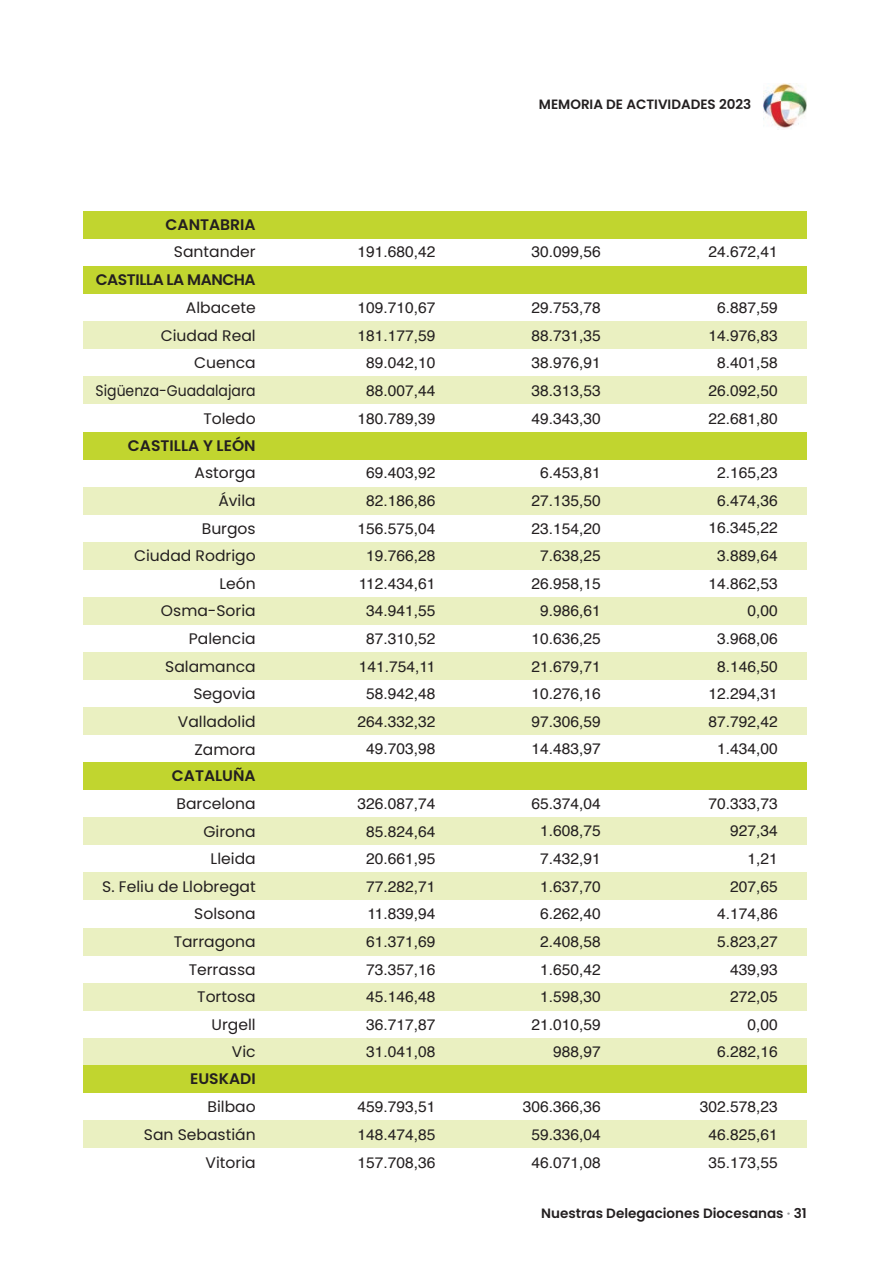
<style>
.page{position:relative;width:889px;height:1264px;background:#fff}
.page>*{position:absolute;margin:0;border:0;box-sizing:border-box;transform-origin:0 0}
.t1{font:15.3px/27.6px "Helvetica";color:#231f20;text-align:center}
.t2{font:15.3px/27.6px "Poppins";color:#231f20;text-align:right}
.t3{font:600 15.3px "Poppins";color:#231f20}
.t4{font:600 15.3px "Poppins";letter-spacing:-.03em;color:#231f20}
.t5{font:600 13.5px "Poppins";color:#231f20}
.s1{color:#939598}
</style>
<div class="page">
<img style="left:763px;top:83px;width:43px;height:47px">
<div style="left:83px;top:376px;width:723px;height:28px;background:#eaf0c1"></div>
<div style="left:83px;top:211px;width:723px;height:27px;background:#c1d52f"></div>
<div style="left:83px;top:266px;width:723px;height:28px;background:#c1d52f"></div>
<div style="left:83px;top:321px;width:723px;height:28px;background:#eaf0c1"></div>
<div style="left:83px;top:432px;width:723px;height:27px;background:#c1d52f"></div>
<div style="left:83px;top:487px;width:723px;height:27px;background:#eaf0c1"></div>
<div style="left:83px;top:542px;width:723px;height:28px;background:#eaf0c1"></div>
<div style="left:83px;top:597px;width:723px;height:28px;background:#eaf0c1"></div>
<div style="left:83px;top:652px;width:723px;height:28px;background:#eaf0c1"></div>
<div style="left:83px;top:707px;width:723px;height:28px;background:#eaf0c1"></div>
<div style="left:83px;top:762px;width:723px;height:28px;background:#c1d52f"></div>
<div style="left:83px;top:817px;width:723px;height:28px;background:#eaf0c1"></div>
<div style="left:83px;top:873px;width:723px;height:27px;background:#eaf0c1"></div>
<div style="left:83px;top:928px;width:723px;height:27px;background:#eaf0c1"></div>
<div style="left:83px;top:983px;width:723px;height:27px;background:#eaf0c1"></div>
<div style="left:83px;top:1038px;width:723px;height:28px;background:#eaf0c1"></div>
<div style="left:83px;top:1065px;width:723px;height:28px;background:#c1d52f"></div>
<div style="left:83px;top:1120px;width:723px;height:28px;background:#eaf0c1"></div>
<p class="t5" style="left:538px;top:96px;width:214px">MEMORIA DE ACTIVIDADES 2023</p>
<p class="t3" style="left:165px;top:215px;width:92px">CANTABRIA</p>
<p class="t2" style="left:174px;top:238px;width:83px">Santander</p>
<p class="t1" style="left:357px;top:239px;width:79px">191.680,42</p>
<p class="t1" style="left:531px;top:239px;width:71px">30.099,56</p>
<p class="t1" style="left:708px;top:239px;width:71px">24.672,41</p>
<p class="t4" style="left:96px;top:271px;width:161px">CASTILLA LA MANCHA</p>
<p class="t2" style="left:95px;top:294px;width:162px">Albacete<br>Ciudad Real<br>Cuenca<br>Sigüenza-Guadalajara<br>Toledo</p>
<p class="t1" style="left:357px;top:294px;width:79px">109.710,67<br>181.177,59<br>89.042,10<br>88.007,44<br>180.789,39</p>
<p class="t1" style="left:531px;top:294px;width:71px;text-align:justify">29.753,78<br>88.731,35<br>38.976,91<br>38.313,53<br>49.343,30</p>
<p class="t1" style="left:708px;top:294px;width:71px">6.887,59<br>14.976,83<br>8.401,58<br>26.092,50<br>22.681,80</p>
<p class="t3" style="left:128px;top:437px;width:129px">CASTILLA Y LEÓN</p>
<p class="t2" style="left:134px;top:459px;width:123px">Astorga<br>Ávila<br>Burgos<br>Ciudad Rodrigo<br>León<br>Osma-Soria<br>Palencia<br>Salamanca<br>Segovia<br>Valladolid<br>Zamora</p>
<p class="t1" style="left:357px;top:460px;width:79px">69.403,92<br>82.186,86<br>156.575,04<br>19.766,28<br>112.434,61<br>34.941,55<br>87.310,52<br>141.754,11<br>58.942,48<br>264.332,32<br>49.703,98</p>
<p class="t1" style="left:531px;top:460px;width:71px">6.453,81<br>27.135,50<br>23.154,20<br>7.638,25<br>26.958,15<br>9.986,61<br>10.636,25<br>21.679,71<br>10.276,16<br>97.306,59<br>14.483,97</p>
<p class="t1" style="left:708px;top:460px;width:71px;text-align:right">2.165,23<br>6.474,36<br>16.345,22<br>3.889,64<br>14.862,53<br>0,00<br>3.968,06<br>8.146,50<br>12.294,31<br>87.792,42<br>1.434,00</p>
<p class="t3" style="left:172px;top:767px;width:85px">CATALUÑA</p>
<p class="t2" style="left:102px;top:790px;width:155px">Barcelona<br>Girona<br>Lleida<br>S. Feliu de Llobregat<br>Solsona<br>Tarragona<br>Terrassa<br>Tortosa<br>Urgell<br>Vic</p>
<p class="t1" style="left:366px;top:790px;width:71px;text-align:justify;text-indent:-9px">326.087,74<br>85.824,64<br>20.661,95<br>77.282,71<br>11.839,94<br>61.371,69<br>73.357,16<br>45.146,48<br>36.717,87<br>31.041,08</p>
<p class="t1" style="left:531px;top:790px;width:71px;text-align:right">65.374,04<br>1.608,75<br>7.432,91<br>1.637,70<br>6.262,40<br>2.408,58<br>1.650,42<br>1.598,30<br>21.010,59<br>988,97</p>
<p class="t1" style="left:708px;top:790px;width:71px;text-align:right">70.333,73<br>927,34<br>1,21<br>207,65<br>4.174,86<br>5.823,27<br>439,93<br>272,05<br>0,00<br>6.282,16</p>
<p class="t3" style="left:190px;top:1070px;width:67px">EUSKADI</p>
<p class="t2" style="left:144px;top:1093px;width:113px">Bilbao<br>San Sebastián<br>Vitoria</p>
<p class="t1" style="left:357px;top:1093px;width:79px;text-align:justify">459.793,51<br>148.474,85<br>157.708,36</p>
<p class="t1" style="left:522px;top:1093px;width:79px">306.366,36<br>59.336,04<br>46.071,08</p>
<p class="t1" style="left:699px;top:1093px;width:79px">302.578,23<br>46.825,61<br>35.173,55</p>
<p class="t5" style="left:541px;top:1206px;width:267px">Nuestras Delegaciones Diocesanas <span class="s1">·</span> 31</p>
</div>
